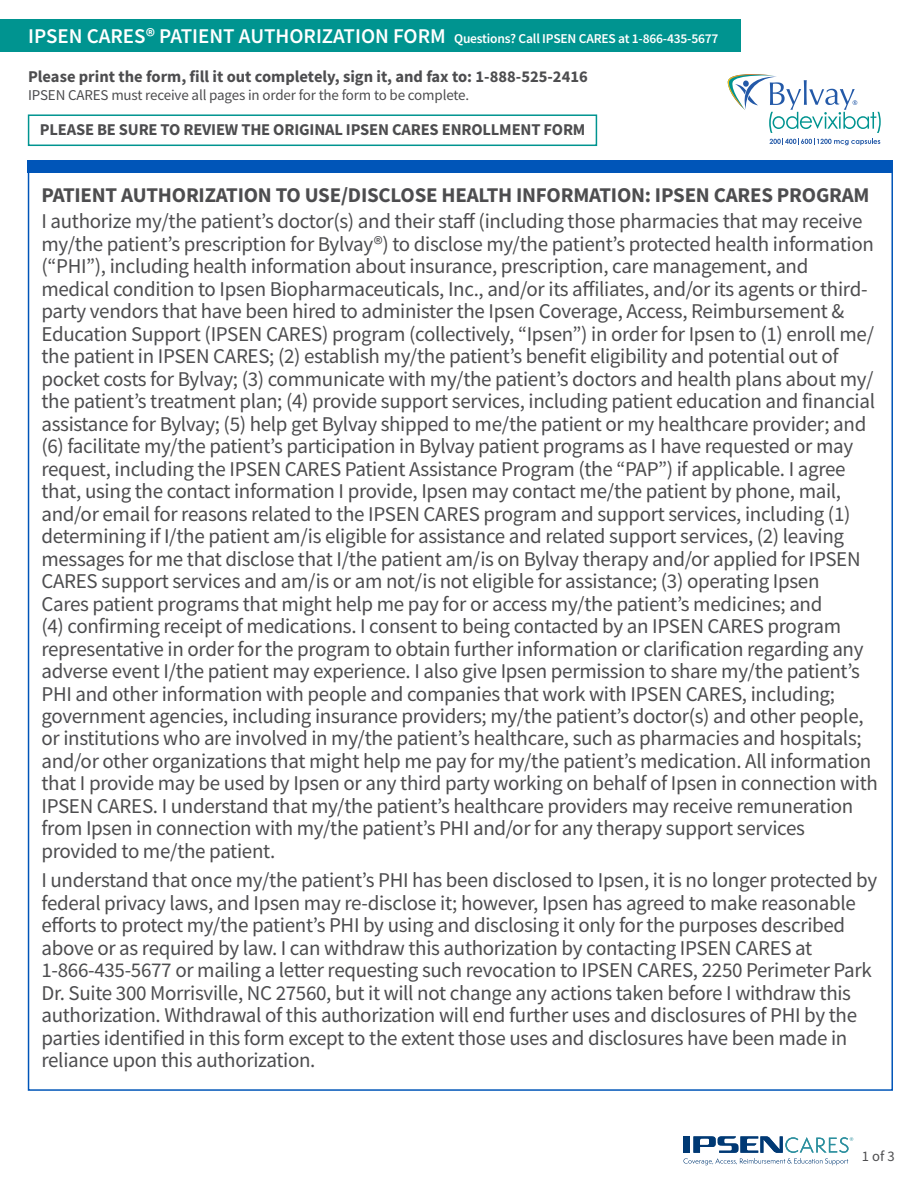
<style>
.page{position:relative;width:918px;height:1188px;background:#fff}
.page>*{position:absolute;margin:0;border:0;box-sizing:border-box;transform-origin:0 0}
.t1{font:21px/22.5px "Source Sans Pro";letter-spacing:-.015em;color:#4d4d4f}
.t2{font:700 21px "Source Sans Pro";letter-spacing:-.01em;color:#4d4d4f}
.t3{font:700 16.5px "Source Sans Pro";letter-spacing:-.01em;color:#4d4d4f}
.t4{font:15px "Source Sans Pro";letter-spacing:-.01em;color:#4d4d4f}
.t5{font:14.7px "Source Sans Pro";color:#4d4d4f}
.t6{font:600 13.5px "Source Sans Pro";letter-spacing:-.015em;color:#fff}
.s1{font-size:21px}
</style>
<div class="page">
<div style="left:28px;top:160px;width:865px;height:13px;background:#0055b8"></div>
<div style="left:28px;top:114px;width:569px;height:32px;border:2px solid #009490"></div>
<svg style="left:683px;top:1136px;width:170px;height:29px"></svg>
<div style="left:0;top:20px;width:741px;height:32px;background:#009490"></div>
<svg style="left:727px;top:74px;width:154px;height:59px"></svg>
<svg style="left:770px;top:139px;width:110px;height:6px"></svg>
<p class="t6" style="left:28px;top:29px;width:692px"><span class="s1">IPSEN CARES® PATIENT AUTHORIZATION FORM</span> Questions? Call IPSEN CARES at 1-866-435-5677</p>
<p class="t3" style="left:28px;top:65px;width:561px">Please print the form, fill it out completely, sign it, and fax to: 1-888-525-2416</p>
<p class="t4" style="left:28px;top:85px;width:443px">IPSEN CARES must receive all pages in order for the form to be complete.</p>
<p class="t3" style="left:40px;top:118px;width:547px">PLEASE BE SURE TO REVIEW THE ORIGINAL IPSEN CARES ENROLLMENT FORM</p>
<p class="t2" style="left:41px;top:181px;width:830px">PATIENT AUTHORIZATION TO USE/DISCLOSE HEALTH INFORMATION: IPSEN CARES PROGRAM</p>
<p class="t1" style="left:41px;top:210px;width:838px">I authorize my/the patient’s doctor(s) and their staff (including those pharmacies that may receive my/the patient’s prescription for Bylvay®) to disclose my/the patient’s protected health information (“PHI”), including health information about insurance, prescription, care management, and medical condition to Ipsen Biopharmaceuticals, Inc., and/or its affiliates, and/or its agents or third&shy;party vendors that have been hired to administer the Ipsen Coverage, Access, Reimbursement &amp; Education Support (IPSEN CARES) program (collectively, “Ipsen”) in order for Ipsen to (1) enroll me/ the patient in IPSEN CARES; (2) establish my/the patient’s benefit eligibility and potential out of pocket costs for Bylvay; (3) communicate with my/the patient’s doctors and health plans about my/ the patient’s treatment plan; (4) provide support services, including patient education and financial assistance for Bylvay; (5) help get Bylvay shipped to me/the patient or my healthcare provider; and (6) facilitate my/the patient’s participation in Bylvay patient programs as I have requested or may request, including the IPSEN CARES Patient Assistance Program (the “PAP”) if applicable. I agree that, using the contact information I provide, Ipsen may contact me/the patient by phone, mail, and/or email for reasons related to the IPSEN CARES program and support services, including (1) determining if I/the patient am/is eligible for assistance and related support services, (2) leaving messages for me that disclose that I/the patient am/is on Bylvay therapy and/or applied for IPSEN CARES support services and am/is or am not/is not eligible for assistance; (3) operating Ipsen<br>Cares patient programs that might help me pay for or access my/the patient’s medicines; and<br>(4) confirming receipt of medications. I consent to being contacted by an IPSEN CARES program representative in order for the program to obtain further information or clarification regarding any adverse event I/the patient may experience. I also give Ipsen permission to share my/the patient’s PHI and other information with people and companies that work with IPSEN CARES, including; government agencies, including insurance providers; my/the patient’s doctor(s) and other people, or institutions who are involved in my/the patient’s healthcare, such as pharmacies and hospitals; and/or other organizations that might help me pay for my/the patient’s medication. All information that I provide may be used by Ipsen or any third party working on behalf of Ipsen in connection with IPSEN CARES. I understand that my/the patient’s healthcare providers may receive remuneration from Ipsen in connection with my/the patient’s PHI and/or for any therapy support services provided to me/the patient.</p>
<p class="t1" style="left:41px;top:869px;width:837px">I understand that once my/the patient’s PHI has been disclosed to Ipsen, it is no longer protected by federal privacy laws, and Ipsen may re-disclose it; however, Ipsen has agreed to make reasonable efforts to protect my/the patient’s PHI by using and disclosing it only for the purposes described above or as required by law. I can withdraw this authorization by contacting IPSEN CARES at 1-866-435-5677 or mailing a letter requesting such revocation to IPSEN CARES, 2250 Perimeter Park Dr. Suite 300 Morrisville, NC 27560, but it will not change any actions taken before I withdraw this authorization. Withdrawal of this authorization will end further uses and disclosures of PHI by the parties identified in this form except to the extent those uses and disclosures have been made in reliance upon this authorization.</p>
<p class="t5" style="left:862px;top:1147px;width:34px">1 of 3</p>
</div>
